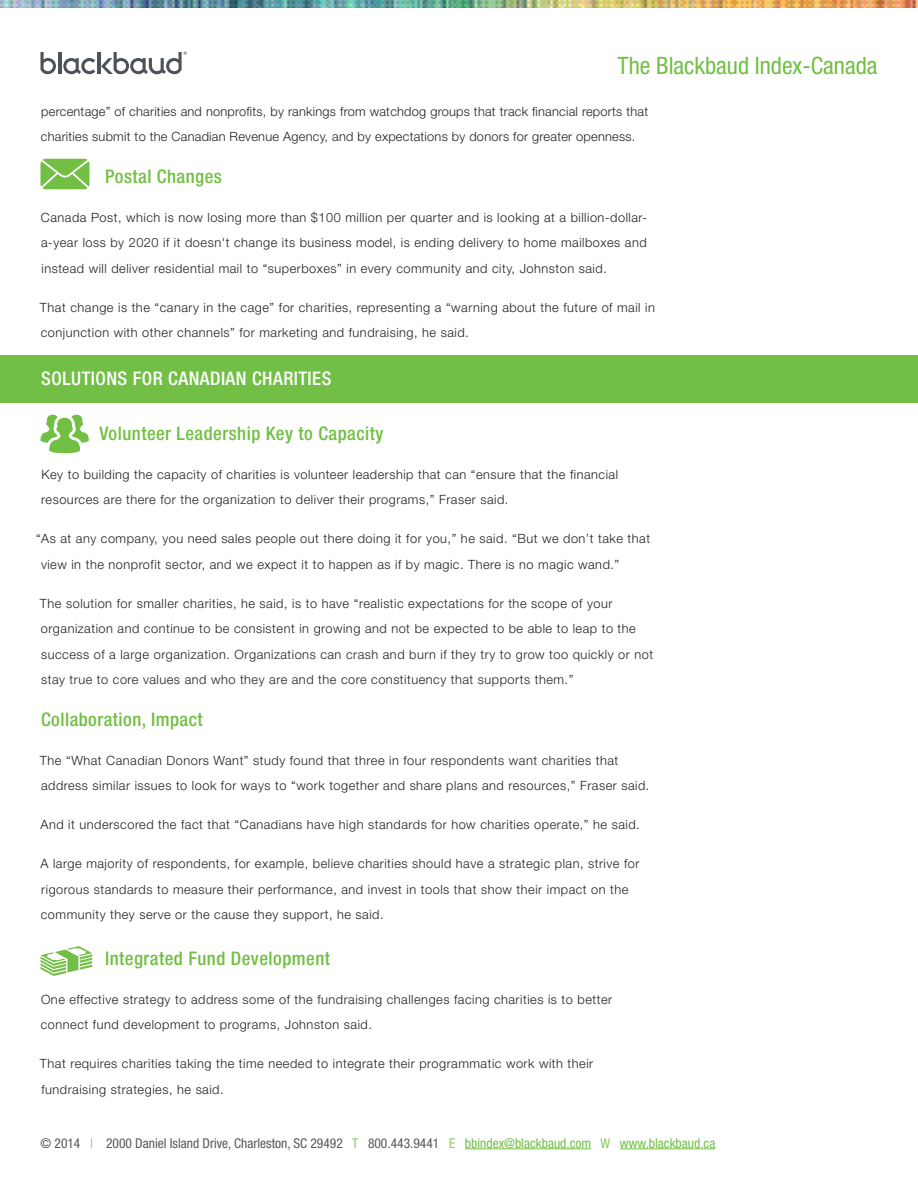
<style>
.page{position:relative;width:918px;height:1188px;background:#fff}
.page>*{position:absolute;margin:0;border:0;box-sizing:border-box;transform-origin:0 0}
.t1{font:condensed 24px "Helvetica Neue LT Std";color:#71bf44}
.Body_Head{font:500 condensed 18.75px "Helvetica Neue LT Std";letter-spacing:.025em;color:#71bf44}
.Body_Head-2{font:500 condensed 18.75px "Helvetica Neue LT Std";letter-spacing:.025em;color:#fff}
.t2{font:condensed 13.5px "Helvetica Neue LT Std";color:#57585a}
.Body_Text{font:300 12.75px/25.5px "Helvetica Neue LT Std";letter-spacing:.04em;color:#231f20}
.Body_Text-2{font:300 12.75px/25.5px "Helvetica Neue LT Std";letter-spacing:.02em;color:#231f20}
.s1{color:#8dc964}
.s2{color:#71bf44}
</style>
<div class="page">
<hr style="left:465px;top:1149px;width:126px;height:1px;background:#71bf44">
<hr style="left:620px;top:1149px;width:95px;height:1px;background:#71bf44">
<img style="left:0;top:0;width:918px;height:8px">
<svg style="left:41px;top:52px;width:15px;height:22px"></svg>
<hr style="left:58px;top:52px;width:3px;height:22px;background:#4d5259">
<svg style="left:63px;top:58px;width:32px;height:16px"></svg>
<hr style="left:98px;top:52px;width:3px;height:22px;background:#4d5259">
<svg style="left:101px;top:52px;width:86px;height:22px"></svg>
<div style="left:0;top:355px;width:918px;height:48px;background:#71bf44"></div>
<svg style="left:40px;top:159px;width:49px;height:30px"></svg>
<svg style="left:40px;top:415px;width:49px;height:38px"></svg>
<svg style="left:40px;top:946px;width:52px;height:30px"></svg>
<h1 class="t1" style="left:618px;top:52px;width:261px">The Blackbaud Index-Canada</h1>
<p class="Body_Text-2" style="left:41px;top:98px;width:609px">percentage” of charities and nonprofits, by rankings from watchdog groups that track financial reports that charities submit to the Canadian Revenue Agency, and by expectations by donors for greater openness.</p>
<p class="Body_Head" style="left:105px;top:165px;width:118px">Postal Changes</p>
<p class="Body_Text" style="left:41px;top:204px;width:608px;text-align:justify">Canada Post, which is now losing more than $100 million per quarter and is looking at a billion-dollar&shy;a-year loss by 2020 if it doesn't change its business model, is ending delivery to home mailboxes and instead will deliver residential mail to “superboxes” in every community and city, Johnston said.</p>
<p class="Body_Text" style="left:40px;top:294px;width:616px">That change is the “canary in the cage” for charities, representing a “warning about the future of mail in conjunction with other channels” for marketing and fundraising, he said.</p>
<p class="Body_Head-2" style="left:41px;top:367px;width:292px">SOLUTIONS FOR CANADIAN CHARITIES</p>
<p class="Body_Head" style="left:99px;top:422px;width:286px">Volunteer Leadership Key to Capacity</p>
<p class="Body_Text" style="left:41px;top:461px;width:578px">Key to building the capacity of charities is volunteer leadership that can “ensure that the financial resources are there for the organization to deliver their programs,” Fraser said.</p>
<p class="Body_Text" style="left:41px;top:526px;width:611px;text-indent:-5px">“As at any company, you need sales people out there doing it for you,” he said. “But we don’t take that view in the nonprofit sector, and we expect it to happen as if by magic. There is no magic wand.”</p>
<p class="Body_Text" style="left:40px;top:590px;width:615px">The solution for smaller charities, he said, is to have “realistic expectations for the scope of your organization and continue to be consistent in growing and not be expected to be able to leap to the success of a large organization. Organizations can crash and burn if they try to grow too quickly or not stay true to core values and who they are and the core constituency that supports them.”</p>
<p class="Body_Head" style="left:41px;top:708px;width:163px">Collaboration, Impact</p>
<p class="Body_Text" style="left:40px;top:747px;width:611px">The “What Canadian Donors Want” study found that three in four respondents want charities that address similar issues to look for ways to “work together and share plans and resources,” Fraser said.</p>
<p class="Body_Text" style="left:40px;top:812px;width:601px">And it underscored the fact that “Canadians have high standards for how charities operate,” he said.</p>
<p class="Body_Text" style="left:40px;top:851px;width:601px">A large majority of respondents, for example, believe charities should have a strategic plan, strive for rigorous standards to measure their performance, and invest in tools that show their impact on the community they serve or the cause they support, he said.</p>
<p class="Body_Head" style="left:105px;top:947px;width:226px">Integrated Fund Development</p>
<p class="Body_Text" style="left:41px;top:986px;width:573px">One effective strategy to address some of the fundraising challenges facing charities is to better connect fund development to programs, Johnston said.</p>
<p class="Body_Text" style="left:40px;top:1051px;width:555px">That requires charities taking the time needed to integrate their programmatic work with their fundraising strategies, he said.</p>
<p class="t2" style="left:40px;top:1135px;width:676px">© 2014 <span class="s1">|</span> 2000 Daniel Island Drive, Charleston, SC 29492 <span class="s1">T</span> 800.443.9441 <span class="s1">E</span> <span class="s2">bbindex@blackbaud.com</span> <span class="s1">W</span> <span class="s2">www.blackbaud.ca</span></p>
</div>
